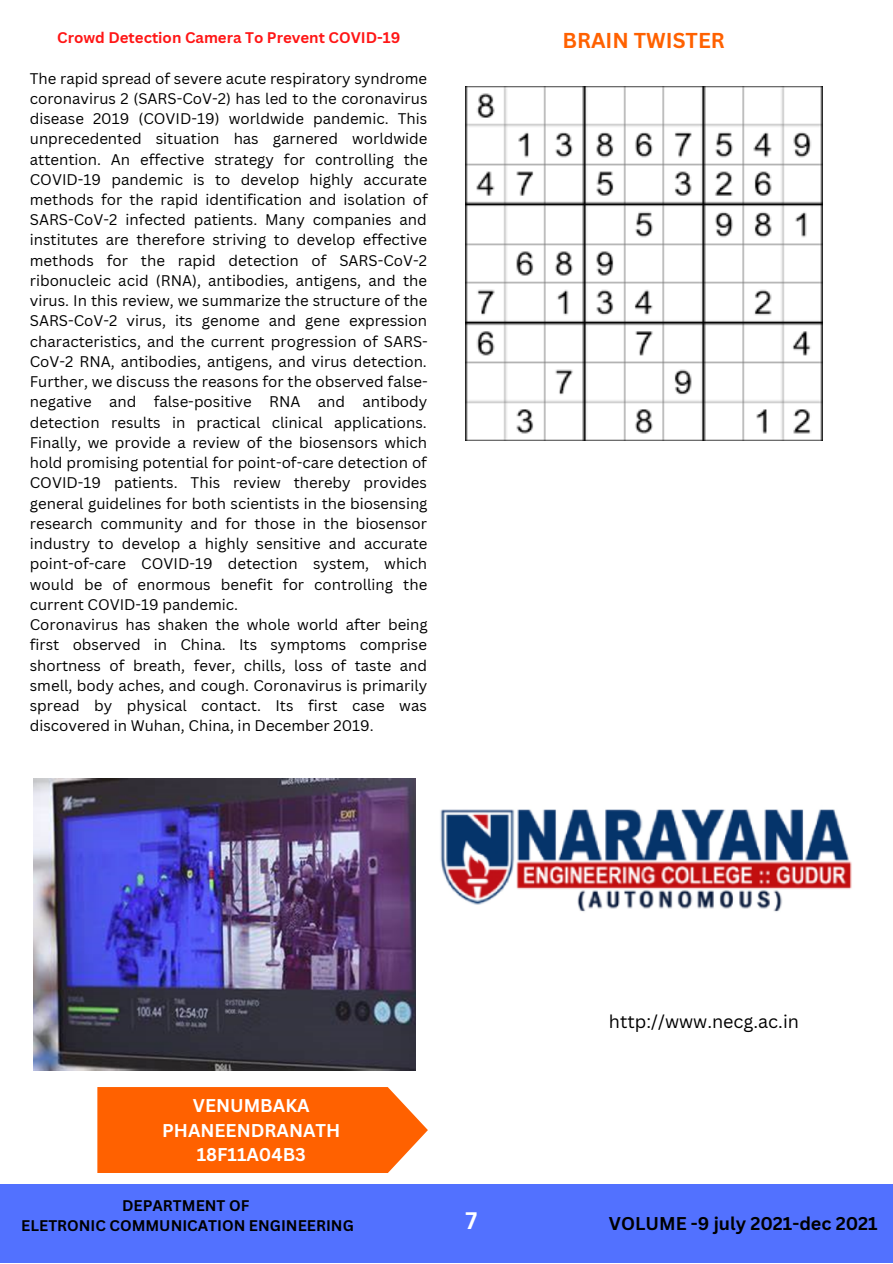
<style>
.page{position:relative;width:893px;height:1264px;background:#fff}
.page>*{position:absolute;margin:0;border:0;box-sizing:border-box;transform-origin:0 0}
.t1{font:700 23.25px "Canva Sans";color:#fff}
.t2{font:700 21px "Canva Sans";color:#ff6100}
.t3{font:700 18px/24.8px "Canva Sans";color:#fff;text-align:center}
.t4{font:700 18px "Canva Sans";color:#000}
.t5{font:18px "Canva Sans";color:#000}
.t6{font:15px/20.2px "Canva Sans";color:#000}
.t7{font:700 15px/20.2px "Canva Sans";color:#000;text-align:center}
.t8{font:700 15px "Canva Sans";color:#ff1616}
</style>
<div class="page">
<img style="left:33px;top:778px;width:382px;height:292px">
<img style="left:465px;top:86px;width:357px;height:354px">
<div style="left:0;top:1184px;width:892px;height:78px;background:#5271ff"></div>
<svg style="left:97px;top:1087px;width:331px;height:85px;background:#ff6a0f"></svg>
<img style="left:440px;top:809px;width:412px;height:103px">
<p class="t8" style="left:57px;top:27px;width:345px">Crowd Detection Camera To Prevent COVID-19</p>
<p class="t6" style="left:30px;top:68px;width:399px">The rapid spread of severe acute respiratory syndrome coronavirus 2 (SARS-CoV-2) has led to the coronavirus disease 2019 (COVID-19) worldwide pandemic. This unprecedented situation has garnered worldwide attention. An effective strategy for controlling the COVID-19 pandemic is to develop highly accurate methods for the rapid identification and isolation of SARS-CoV-2 infected patients. Many companies and institutes are therefore striving to develop effective methods for the rapid detection of SARS-CoV-2 ribonucleic acid (RNA), antibodies, antigens, and the virus. In this review, we summarize the structure of the SARS-CoV-2 virus, its genome and gene expression characteristics, and the current progression of SARS-CoV-2 RNA, antibodies, antigens, and virus detection.<br>Further, we discuss the reasons for the observed false&shy;negative and false-positive RNA and antibody detection results in practical clinical applications.<br>Finally, we provide a review of the biosensors which hold promising potential for point-of-care detection of COVID-19 patients. This review thereby provides general guidelines for both scientists in the biosensing research community and for those in the biosensor industry to develop a highly sensitive and accurate point-of-care COVID-19 detection system, which would be of enormous benefit for controlling the current COVID-19 pandemic.<br>Coronavirus has shaken the whole world after being first observed in China. Its symptoms comprise shortness of breath, fever, chills, loss of taste and smell, body aches, and cough. Coronavirus is primarily spread by physical contact. Its first case was discovered in Wuhan, China, in December 2019.</p>
<p class="t3" style="left:162px;top:1092px;width:180px">VENUMBAKA<br>PHANEENDRANATH<br>18F11A04B3</p>
<h2 class="t2" style="left:562px;top:26px;width:164px">BRAIN TWISTER</h2>
<p class="t5" style="left:609px;top:1008px;width:191px">http://www.necg.ac.in</p>
<p class="t7" style="left:21px;top:1194px;width:334px">DEPARTMENT OF<br>ELETRONIC COMMUNICATION ENGINEERING</p>
<h1 class="t1" style="left:465px;top:1203px;width:13px">7</h1>
<p class="t4" style="left:609px;top:1210px;width:270px">VOLUME -9 july 2021-dec 2021</p>
</div>
